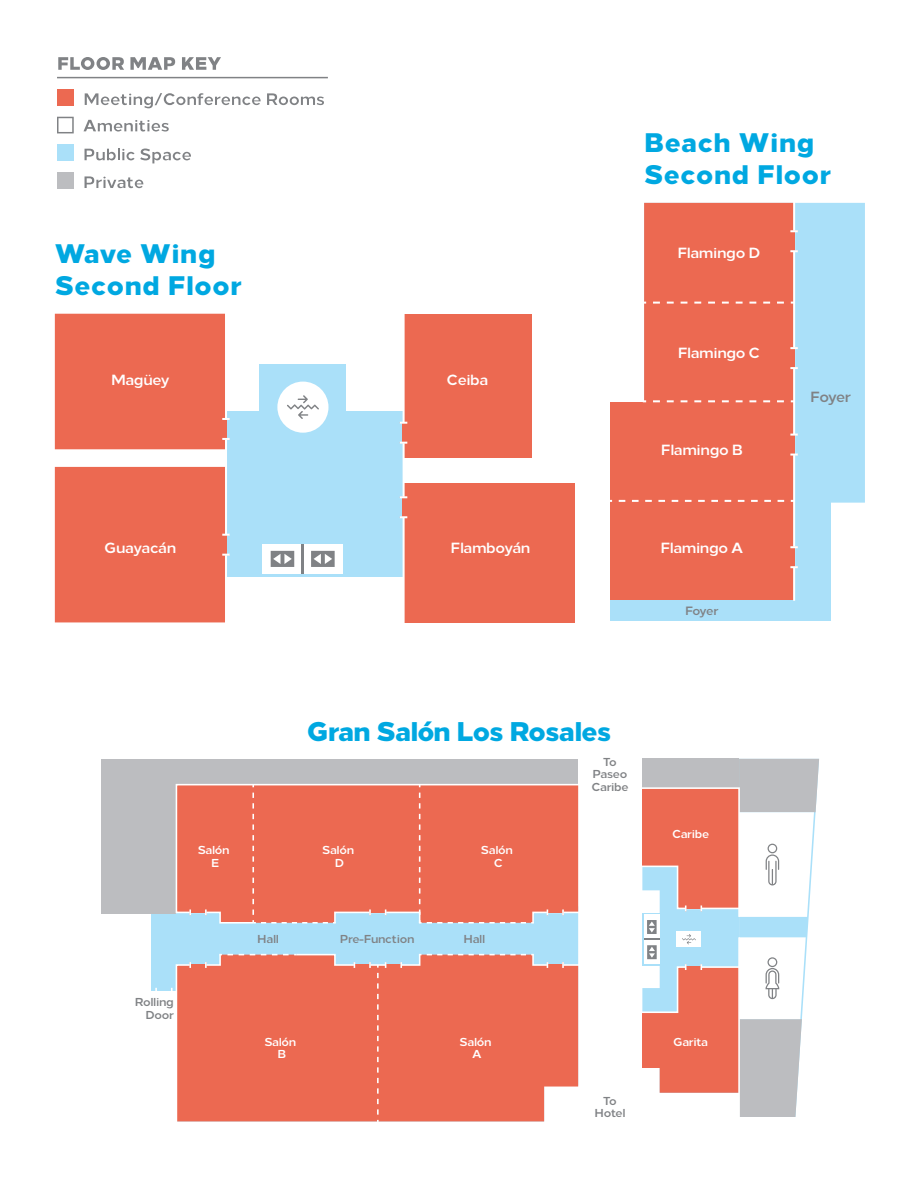
<style>
.page{position:relative;width:918px;height:1188px;background:#fff}
.page>*{position:absolute;margin:0;border:0;box-sizing:border-box;transform-origin:0 0}
.t1{font:800 27px "Loew";letter-spacing:-.02em;color:#00a8e1}
.t2{font:800 26.85px/32.1px "Loew";letter-spacing:.025em;color:#00a8e1}
.t3{font:700 14.7px "Loew";letter-spacing:-.025em;color:#fff}
.t4{font:700 14.7px "Loew";letter-spacing:-.045em;color:#808285}
.t5{font:700 12px "Loew";letter-spacing:-.045em;color:#808285}
.t6{font:700 11.55px/12.6px "Loew";letter-spacing:-.025em;color:#808285;text-align:center}
.t7{font:700 11.55px/12.6px "Loew";letter-spacing:-.025em;color:#fff;text-align:center}
</style>
<div class="page">
<div style="left:644px;top:203px;width:221px;height:300px;background:#aae0f9"></div>
<div style="left:610px;top:402px;width:221px;height:219px;background:#aae0f9"></div>
<div style="left:644px;top:203px;width:150px;height:199px;background:#ec6951"></div>
<div style="left:610px;top:402px;width:184px;height:197px;background:#ec6951"></div>
<svg style="left:644px;top:400px;width:140px;height:2px"></svg>
<svg style="left:644px;top:302px;width:140px;height:2px"></svg>
<svg style="left:610px;top:500px;width:174px;height:2px"></svg>
<hr style="left:793px;top:202px;width:2px;height:399px;background:#fff">
<div style="left:790px;top:231px;width:5px;height:20px;background:#ec6951"></div>
<svg style="left:790px;top:230px;width:8px;height:2px"></svg>
<svg style="left:790px;top:250px;width:8px;height:2px"></svg>
<div style="left:790px;top:348px;width:5px;height:20px;background:#ec6951"></div>
<svg style="left:790px;top:347px;width:8px;height:2px"></svg>
<svg style="left:790px;top:367px;width:8px;height:2px"></svg>
<div style="left:790px;top:435px;width:5px;height:20px;background:#ec6951"></div>
<svg style="left:790px;top:434px;width:8px;height:2px"></svg>
<svg style="left:790px;top:454px;width:8px;height:2px"></svg>
<div style="left:790px;top:547px;width:5px;height:20px;background:#ec6951"></div>
<svg style="left:790px;top:546px;width:8px;height:2px"></svg>
<svg style="left:790px;top:566px;width:8px;height:2px"></svg>
<div style="left:226px;top:411px;width:178px;height:166px;background:#aae0f9"></div>
<div style="left:260px;top:364px;width:86px;height:73px;background:#aae0f9"></div>
<div style="left:277px;top:382px;width:52px;height:51px;background:#fff;border-radius:50%"></div>
<svg style="left:287px;top:395px;width:32px;height:24px"></svg>
<div style="left:303px;top:544px;width:40px;height:30px;background:#fff"></div>
<div style="left:262px;top:544px;width:41px;height:30px;background:#fff"></div>
<svg style="left:271px;top:551px;width:23px;height:16px"></svg>
<svg style="left:311px;top:551px;width:24px;height:16px"></svg>
<div style="left:55px;top:314px;width:171px;height:135px;background:#ec6951"></div>
<div style="left:55px;top:467px;width:171px;height:155px;background:#ec6951"></div>
<div style="left:404px;top:314px;width:128px;height:144px;background:#ec6951"></div>
<div style="left:404px;top:483px;width:171px;height:139px;background:#ec6951"></div>
<hr style="left:302px;top:544px;width:2px;height:30px;background:#808285">
<hr style="left:225px;top:312px;width:2px;height:312px;background:#fff">
<hr style="left:403px;top:312px;width:2px;height:312px;background:#fff">
<div style="left:222px;top:419px;width:5px;height:20px;background:#ec6951"></div>
<svg style="left:222px;top:418px;width:8px;height:2px"></svg>
<svg style="left:222px;top:438px;width:8px;height:2px"></svg>
<div style="left:222px;top:535px;width:5px;height:20px;background:#ec6951"></div>
<svg style="left:222px;top:534px;width:8px;height:2px"></svg>
<svg style="left:222px;top:554px;width:8px;height:2px"></svg>
<hr style="left:403px;top:497px;width:4px;height:20px;background:#ec6951">
<svg style="left:400px;top:516px;width:7px;height:2px"></svg>
<svg style="left:400px;top:496px;width:7px;height:2px"></svg>
<hr style="left:403px;top:423px;width:4px;height:20px;background:#ec6951">
<svg style="left:400px;top:442px;width:7px;height:2px"></svg>
<svg style="left:400px;top:422px;width:7px;height:2px"></svg>
<div style="left:101px;top:759px;width:477px;height:154px;background:#bcbdc0"></div>
<div style="left:151px;top:906px;width:25px;height:85px;background:#aae0f9"></div>
<div style="left:176px;top:924px;width:402px;height:29px;background:#aae0f9"></div>
<div style="left:101px;top:784px;width:75px;height:129px;background:#bcbdc0"></div>
<svg style="left:175px;top:784px;width:404px;height:140px;background:#e9735e"></svg>
<hr style="left:190px;top:909px;width:16px;height:4px;background:#ec6951">
<svg style="left:205px;top:909px;width:2px;height:6px"></svg>
<svg style="left:189px;top:909px;width:2px;height:6px"></svg>
<hr style="left:370px;top:909px;width:16px;height:4px;background:#ec6951">
<svg style="left:369px;top:909px;width:2px;height:6px"></svg>
<div style="left:419px;top:793px;width:160px;height:131px;background:#ec6951"></div>
<svg style="left:171px;top:953px;width:408px;height:169px;background:#ea7661"></svg>
<svg style="left:642px;top:759px;width:177px;height:358px"></svg>
<hr style="left:57px;top:77px;width:271px;height:1px;background:#808285">
<svg style="left:58px;top:57px;width:66px;height:13px"></svg>
<svg style="left:130px;top:57px;width:45px;height:13px"></svg>
<svg style="left:182px;top:57px;width:39px;height:13px"></svg>
<div style="left:57px;top:89px;width:17px;height:17px;background:#ec6951"></div>
<svg style="left:85px;top:93px;width:176px;height:15px"></svg>
<svg style="left:267px;top:93px;width:57px;height:12px"></svg>
<svg style="left:57px;top:117px;width:17px;height:16px"></svg>
<svg style="left:84px;top:120px;width:85px;height:12px"></svg>
<div style="left:57px;top:145px;width:17px;height:16px;background:#aae0f9"></div>
<svg style="left:85px;top:149px;width:106px;height:14px"></svg>
<div style="left:57px;top:172px;width:17px;height:17px;background:#bcbdc0"></div>
<svg style="left:85px;top:176px;width:58px;height:12px"></svg>
<h2 class="t2" style="left:644px;top:130px;width:188px">Beach Wing<br>Second Floor</h2>
<h2 class="t2" style="left:55px;top:241px;width:188px">Wave Wing<br>Second Floor</h2>
<p class="t3" style="left:677px;top:248px;width:84px">Flamingo D</p>
<p class="t3" style="left:678px;top:348px;width:84px">Flamingo C</p>
<p class="t3" style="left:111px;top:375px;width:60px">Magüey</p>
<p class="t3" style="left:447px;top:375px;width:43px">Ceiba</p>
<p class="t4" style="left:810px;top:392px;width:42px">Foyer</p>
<p class="t3" style="left:661px;top:444px;width:83px">Flamingo B</p>
<p class="t3" style="left:104px;top:542px;width:74px">Guayacán</p>
<p class="t3" style="left:451px;top:542px;width:81px">Flamboyán</p>
<p class="t3" style="left:660px;top:542px;width:85px">Flamingo A</p>
<p class="t5" style="left:685px;top:606px;width:35px">Foyer</p>
<h1 class="t1" style="left:307px;top:720px;width:306px">Gran SalÓn Los Rosales</h1>
<p class="t7" style="left:198px;top:845px;width:34px">Salón<br>E</p>
<p class="t7" style="left:322px;top:845px;width:34px">Salón<br>D</p>
<p class="t7" style="left:481px;top:845px;width:34px">Salón<br>C</p>
<p class="t6" style="left:591px;top:757px;width:39px">To<br>Paseo<br>Caribe</p>
<p class="t6" style="left:135px;top:997px;width:41px;text-align:right">Rolling<br>Door</p>
<p class="t6" style="left:257px;top:934px;width:23px">Hall</p>
<p class="t6" style="left:340px;top:934px;width:76px">Pre-Function</p>
<p class="t6" style="left:463px;top:934px;width:23px">Hall</p>
<p class="t7" style="left:672px;top:829px;width:39px">Caribe</p>
<p class="t7" style="left:264px;top:1037px;width:34px">Salón<br>B</p>
<p class="t7" style="left:460px;top:1037px;width:34px">Salón</p>
<p class="t7" style="left:673px;top:1037px;width:36px">Garita</p>
<p class="t7" style="left:472px;top:1049px;width:11px">A</p>
<p class="t6" style="left:595px;top:1096px;width:32px">To<br>Hotel</p>
</div>
